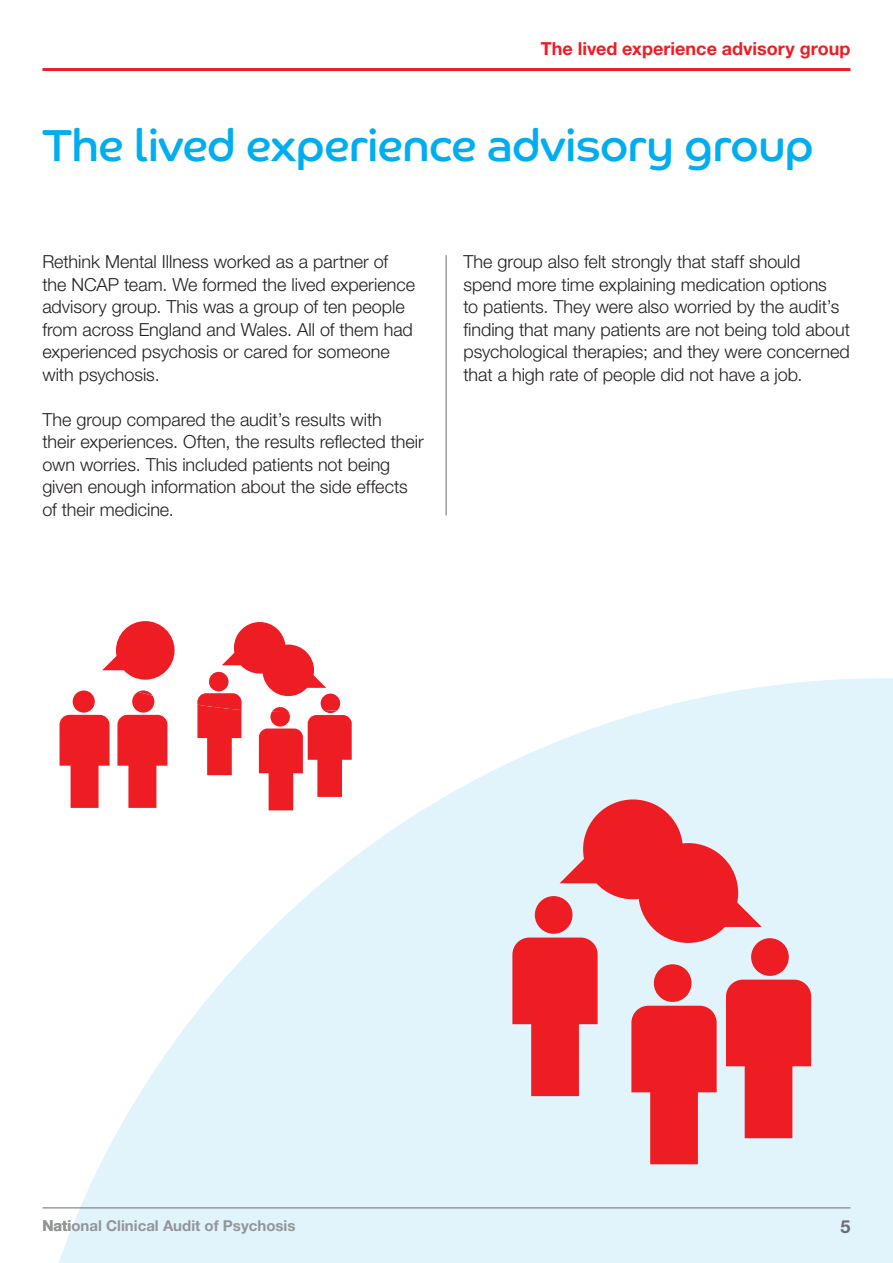
<style>
.page{position:relative;width:893px;height:1263px;background:#fff}
.page>*{position:absolute;margin:0;border:0;box-sizing:border-box;transform-origin:0 0}
.t1{font:45px "Co Rethink";letter-spacing:-.01em;color:#00aeef}
.t2{font:300 18px/22.5px "Helvetica Neue LT Pro";color:#231f20}
.t3{font:700 18px "Helvetica Neue LT Pro";color:#ee1d23}
.t4{font:700 18px "Helvetica Neue LT Pro";color:#6c6d70}
.t5{font:700 15px "Helvetica Neue LT Pro";color:#939598}
</style>
<div class="page">
<svg style="left:42px;top:678px;width:851px;height:585px;fill:#e1f4fc"></svg>
<hr style="left:43px;top:68px;width:807px;height:3px;background:#ee1d23">
<hr style="left:43px;top:1207px;width:807px;height:1px;background:#6c6d70">
<hr style="left:446px;top:255px;width:1px;height:260px;background:#6c6d70">
<svg style="left:117px;top:690px;width:50px;height:118px"></svg>
<svg style="left:197px;top:622px;width:155px;height:188px"></svg>
<svg style="left:60px;top:690px;width:50px;height:118px"></svg>
<svg style="left:102px;top:621px;width:73px;height:59px"></svg>
<svg style="left:512px;top:799px;width:299px;height:365px;background:#e69097"></svg>
<p class="t3" style="left:541px;top:38px;width:311px">The lived experience advisory group</p>
<h1 class="t1" style="left:42px;top:118px;width:773px">The lived experience advisory group</h1>
<p class="t2" style="left:42px;top:250px;width:374px">Rethink Mental Illness worked as a partner of the NCAP team. We formed the lived experience advisory group. This was a group of ten people from across England and Wales. All of them had experienced psychosis or cared for someone with psychosis.</p>
<p class="t2" style="left:42px;top:407px;width:383px">The group compared the audit’s results with<br>their experiences. Often, the results reflected their own worries. This included patients not being given enough information about the side effects of their medicine.</p>
<p class="t2" style="left:463px;top:250px;width:388px">The group also felt strongly that staff should spend more time explaining medication options<br>to patients. They were also worried by the audit’s finding that many patients are not being told about psychological therapies; and they were concerned that a high rate of people did not have a job.</p>
<p class="t5" style="left:43px;top:1216px;width:254px">National Clinical Audit of Psychosis</p>
<p class="t4" style="left:840px;top:1216px;width:12px">5</p>
</div>
